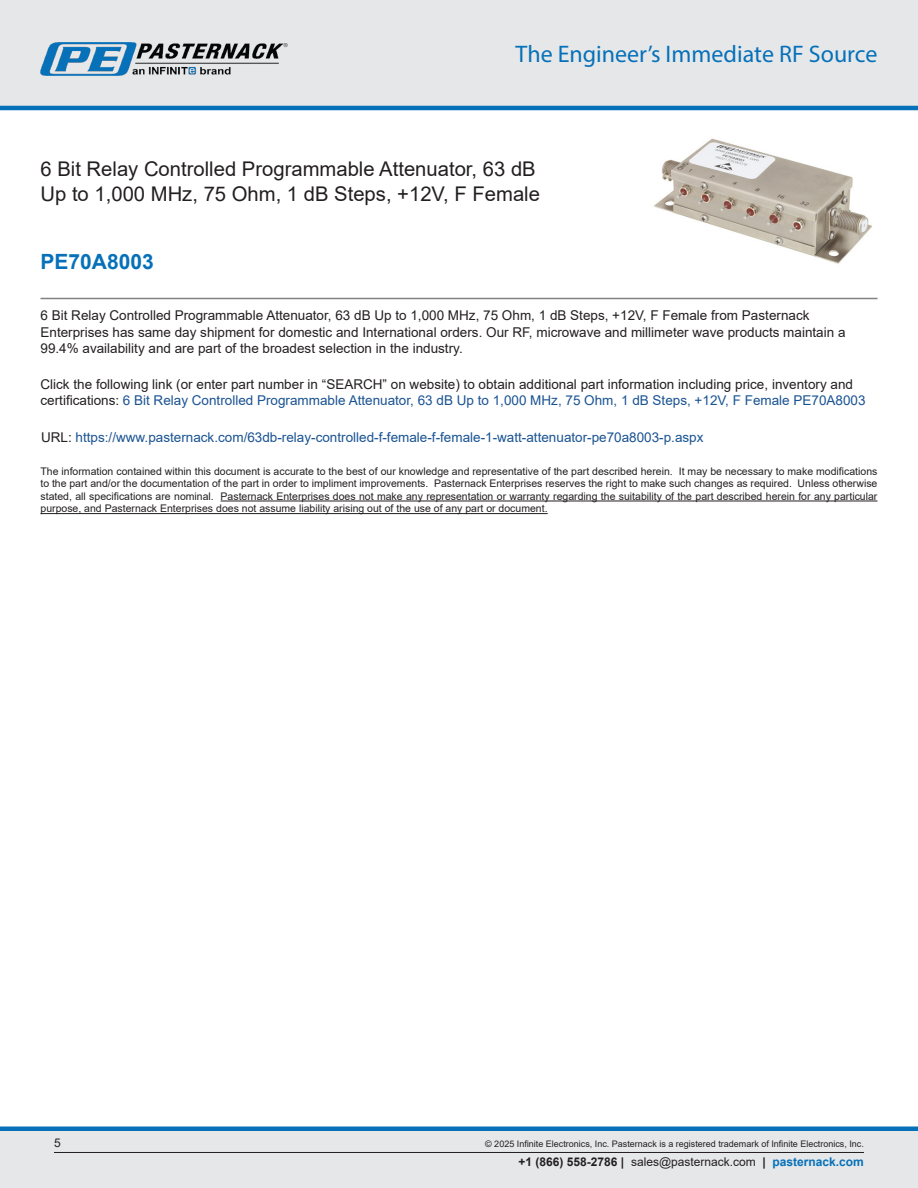
<style>
.page{position:relative;width:918px;height:1188px;background:#fff}
.page>*{position:absolute;margin:0;border:0;box-sizing:border-box;transform-origin:0 0}
.t1{font:24px "Myriad Pro";color:#0671b9}
.Branded_Part_No{font:700 21px "Arial";color:#0671b9}
.Web_Description_Para{font:20.25px/24.3px "Arial";color:#231f20}
.Web_Description_Para-2{font:13.5px/16.2px "Arial";color:#231f20}
.Web_Description_Para-3{font:13.5px "Arial";color:#1a5392}
.t2{font:12px "Arial";color:#231f20}
.t3{font:10.5px/12.6px "Arial";color:#231f20;text-align:justify}
.Copyright_disclaimer{font:9px "Arial";color:#231f20}
.s1{color:#1a5392}
.s2{color:#231f20}
.s3{font-weight:700}
.s4{font-weight:700;color:#0671b9}
</style>
<div class="page">
<div style="left:0;top:0;width:918px;height:108px;background:#e6e7e9"></div>
<hr style="left:0;top:106px;width:918px;height:4px;background:#0671b9">
<img style="left:40px;top:42px;width:248px;height:34px">
<div style="left:0;top:1131px;width:918px;height:57px;background:#e6e7e9"></div>
<div style="left:0;top:1126px;width:918px;height:5px;background:#0671b9"></div>
<hr style="left:54px;top:1152px;width:810px;height:1px;background:#231f20">
<hr style="left:40px;top:298px;width:838px;height:1px;background:#808285">
<img style="left:654px;top:138px;width:218px;height:126px">
<hr style="left:221px;top:501px;width:657px;height:1px;background:#231f20">
<hr style="left:40px;top:513px;width:508px;height:1px;background:#231f20">
<h1 class="t1" style="left:516px;top:39px;width:363px">The Engineer’s Immediate RF Source</h1>
<h1 class="Web_Description_Para" style="left:40px;top:157px;width:501px">6 Bit Relay Controlled Programmable Attenuator, 63 dB<br>Up to 1,000 MHz, 75 Ohm, 1 dB Steps, +12V, F Female</h1>
<p class="Branded_Part_No" style="left:40px;top:247px;width:115px">PE70A8003</p>
<h1 class="Web_Description_Para-2" style="left:40px;top:307px;width:807px">6 Bit Relay Controlled Programmable Attenuator, 63 dB Up to 1,000 MHz, 75 Ohm, 1 dB Steps, +12V, F Female from Pasternack<br>Enterprises has same day shipment for domestic and International orders. Our RF, microwave and millimeter wave products maintain a<br>99.4% availability and are part of the broadest selection in the industry.</h1>
<h1 class="Web_Description_Para-2" style="left:40px;top:376px;width:827px">Click the following link (or enter part number in “SEARCH” on website) to obtain additional part information including price, inventory and certifications: <span class="s1">6 Bit Relay Controlled Programmable Attenuator, 63 dB Up to 1,000 MHz, 75 Ohm, 1 dB Steps, +12V, F Female PE70A8003</span></h1>
<h1 class="Web_Description_Para-3" style="left:41px;top:428px;width:664px"><span class="s2">URL:</span> https://www.pasternack.com/63db-relay-controlled-f-female-f-female-1-watt-attenuator-pe70a8003-p.aspx</h1>
<p class="t3" style="left:40px;top:465px;width:838px">The information contained within this document is accurate to the best of our knowledge and representative of the part described herein. It may be necessary to make modifications to the part and/or the documentation of the part in order to impliment improvements. Pasternack Enterprises reserves the right to make such changes as required. Unless otherwise stated, all specifications are nominal. Pasternack Enterprises does not make any representation or warranty regarding the suitability of the part described herein for any particular purpose, and Pasternack Enterprises does not assume liability arising out of the use of any part or document.</p>
<p class="t2" style="left:54px;top:1135px;width:8px">5</p>
<p class="Copyright_disclaimer" style="left:485px;top:1138px;width:380px">© 2025 Infinite Electronics, Inc. Pasternack is a registered trademark of Infinite Electronics, Inc.</p>
<p class="t2" style="left:519px;top:1153px;width:347px"><span class="s3">+1 (866) 558-2786 |</span> sales@pasternack.com <span class="s3">|</span> <span class="s4">pasternack.com</span></p>
</div>
